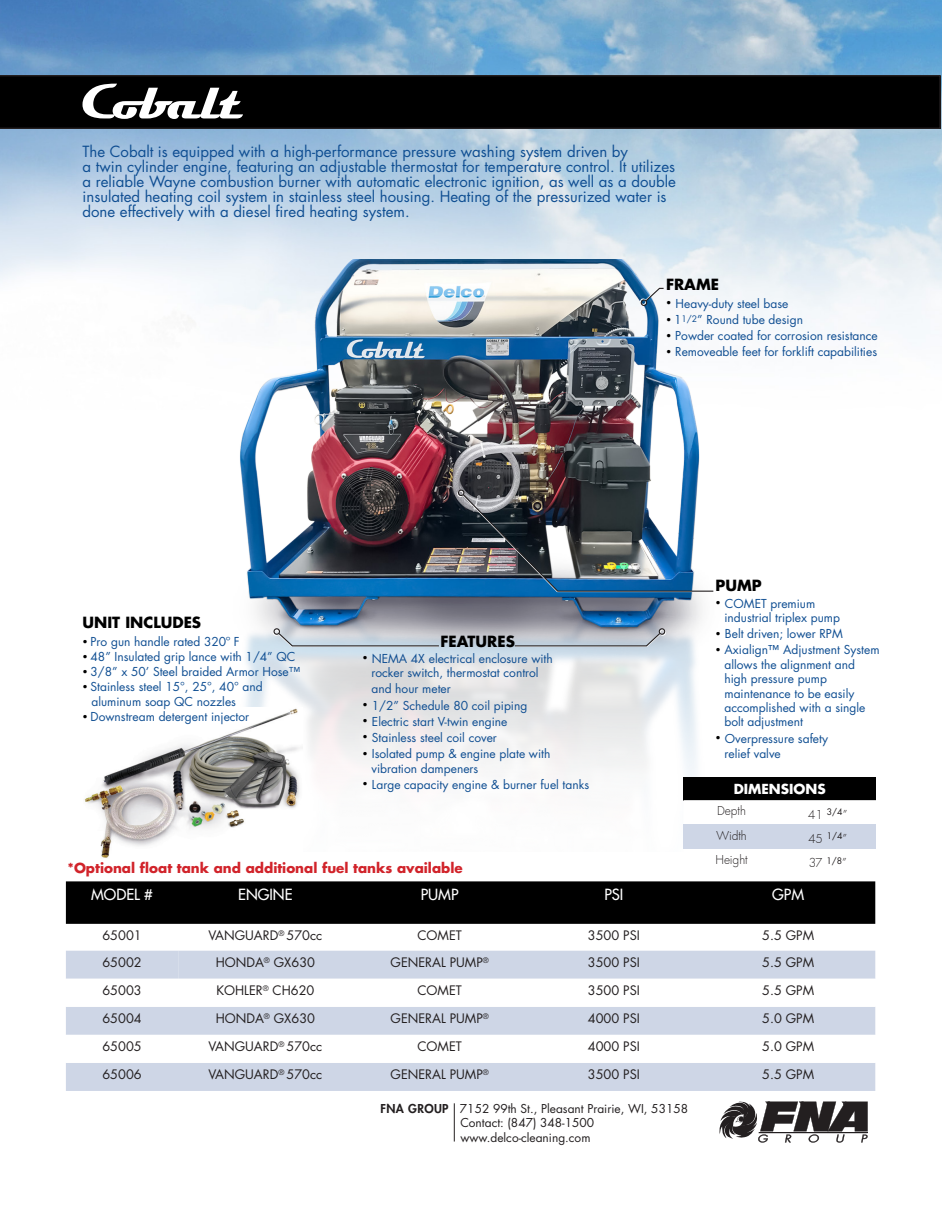
<style>
.page{position:relative;width:942px;height:1212px;background:#fff}
.page>*{position:absolute;margin:0;border:0;box-sizing:border-box;transform-origin:0 0}
.t1{font:15px/15px "Futura Std";color:#0f4e92}
.t2{font:700 15px "Futura Std";color:#000}
.t3{font:500 15px "Futura Std";color:#fff}
.t4{font:700 13.5px "Futura Std";color:#d1232a}
.t5{font:700 13.5px "Futura Std";color:#fff}
.t6{font:12.75px "Futura Std";color:#231f20}
.t7{font:12px "Futura Std";color:#0f4e92}
.t8{font:12px "Futura Std";color:#231f20}
.t9{font:300 12px "Futura";letter-spacing:-.005em;color:#231f20}
.s1{font-size:9px;color:#000}
.s2{font-family:"Futura"}
.s3{font-weight:800}
</style>
<div class="page">
<img style="left:0;top:0;width:942px;height:336px">
<img style="left:104px;top:259px;width:688px;height:518px">
<svg style="left:0;top:75px;width:941px;height:54px;background:#020101"></svg>
<img style="left:84px;top:708px;width:218px;height:150px">
<div style="left:66px;top:881px;width:809px;height:43px;background:#000"></div>
<div style="left:66px;top:951px;width:809px;height:140px;background:#ced6e6"></div>
<div style="left:178px;top:951px;width:697px;height:28px;background:#ced6e6"></div>
<svg style="left:66px;top:979px;width:809px;height:84px"></svg>
<div style="left:683px;top:777px;width:193px;height:23px;background:#000"></div>
<svg style="left:683px;top:800px;width:193px;height:25px"></svg>
<div style="left:683px;top:825px;width:97px;height:24px;background:#ced6e6"></div>
<div style="left:780px;top:825px;width:96px;height:24px;background:#ced6e6"></div>
<svg style="left:82px;top:84px;width:161px;height:35px"></svg>
<div style="left:641px;top:299px;width:6px;height:7px;border:1px solid #231f20;border-radius:50%"></div>
<svg style="left:640px;top:287px;width:25px;height:18px"></svg>
<div style="left:659px;top:629px;width:7px;height:7px;border:1px solid #fff;border-radius:50%"></div>
<div style="left:659px;top:628px;width:6px;height:7px;border:1px solid #231f20;border-radius:50%"></div>
<svg style="left:514px;top:632px;width:148px;height:15px;background:#b6bcc4"></svg>
<div style="left:273px;top:629px;width:6px;height:7px;border:1px solid #fff;border-radius:50%"></div>
<div style="left:273px;top:628px;width:7px;height:7px;border:1px solid #231f20;border-radius:50%"></div>
<svg style="left:277px;top:632px;width:163px;height:15px;background:#c0c8d1"></svg>
<div style="left:457px;top:491px;width:7px;height:6px;border:1px solid #fff;border-radius:50%"></div>
<img style="left:458px;top:490px;width:256px;height:103px">
<svg style="left:719px;top:1101px;width:149px;height:42px"></svg>
<hr style="left:454px;top:1103px;width:1px;height:39px;background:#231f20">
<p class="t1" style="left:82px;top:144px;width:547px">The Cobalt is equipped with a high-performance pressure washing system driven by</p>
<p class="t1" style="left:82px;top:159px;width:595px">a twin cylinder engine, featuring an adjustable thermostat for temperature control. It utilizes a reliable Wayne combustion burner with automatic electronic ignition, as well as a double insulated heating coil system in stainless steel housing. Heating of the pressurized water is done effectively with a diesel fired heating system.</p>
<p class="t2" style="left:666px;top:274px;width:55px">FRAME</p>
<p class="t7" style="left:666px;top:295px;width:124px"><span class="s1">•</span> Heavy-duty steel base</p>
<p class="t7" style="left:666px;top:312px;width:139px"><span class="s1">•</span> 1<sup>1/2</sup>” Round tube design</p>
<p class="t7" style="left:666px;top:328px;width:213px"><span class="s1">•</span> Powder coated for corrosion resistance</p>
<p class="t7" style="left:666px;top:344px;width:213px"><span class="s1">•</span> Removeable feet for forklift capabilities</p>
<p class="t2" style="left:82px;top:613px;width:120px">UNIT INCLUDES</p>
<p class="t7" style="left:82px;top:634px;width:159px"><span class="s1">•</span> Pro gun handle rated 320º F</p>
<p class="t7" style="left:82px;top:649px;width:214px"><span class="s1">•</span> 48” Insulated grip lance with 1/4” QC</p>
<p class="t7" style="left:82px;top:664px;width:219px"><span class="s1">•</span> 3/8” x 50’ Steel braided Armor Hose™</p>
<p class="t7" style="left:82px;top:679px;width:182px"><span class="s1">•</span> Stainless steel 15°, 25°, 40° and</p>
<p class="t7" style="left:92px;top:694px;width:146px">aluminum soap QC nozzles</p>
<p class="t7" style="left:82px;top:709px;width:168px"><span class="s1">•</span> Downstream detergent injector</p>
<p class="t2" style="left:440px;top:631px;width:76px">FEATURES</p>
<p class="t7" style="left:362px;top:651px;width:192px"><span class="s1">•</span> NEMA 4X electrical enclosure with</p>
<p class="t7" style="left:371px;top:665px;width:169px">rocker switch, thermostat control</p>
<p class="t7" style="left:371px;top:681px;width:81px">and hour meter</p>
<p class="t7" style="left:362px;top:698px;width:166px"><span class="s1">•</span> 1/2” Schedule 80 coil piping</p>
<p class="t7" style="left:362px;top:714px;width:147px"><span class="s1">•</span> Electric start V-twin engine</p>
<p class="t7" style="left:362px;top:730px;width:136px"><span class="s1">•</span> Stainless steel coil cover</p>
<p class="t7" style="left:362px;top:746px;width:189px"><span class="s1">•</span> Isolated pump &amp; engine plate with</p>
<p class="t7" style="left:371px;top:761px;width:108px">vibration dampeners</p>
<p class="t7" style="left:362px;top:777px;width:228px"><span class="s1">•</span> Large capacity engine &amp; burner fuel tanks</p>
<p class="t4" style="left:68px;top:858px;width:397px">*Optional float tank and additional fuel tanks available</p>
<p class="t2" style="left:716px;top:576px;width:48px">PUMP</p>
<p class="t7" style="left:716px;top:595px;width:101px"><span class="s1">•</span> COMET premium</p>
<p class="t7" style="left:724px;top:610px;width:117px">industrial triplex pump</p>
<p class="t7" style="left:716px;top:626px;width:129px"><span class="s1">•</span> Belt driven; lower RPM</p>
<p class="t7" style="left:716px;top:642px;width:166px"><span class="s1">•</span> Axialign<span class="s2">™</span> Adjustment System</p>
<p class="t7" style="left:724px;top:657px;width:132px">allows the alignment and</p>
<p class="t7" style="left:724px;top:671px;width:104px">high pressure pump</p>
<p class="t7" style="left:724px;top:685px;width:131px">maintenance to be easily</p>
<p class="t7" style="left:724px;top:700px;width:143px">accomplished with a single</p>
<p class="t7" style="left:724px;top:714px;width:80px">bolt adjustment</p>
<p class="t7" style="left:716px;top:730px;width:114px"><span class="s1">•</span> Overpressure safety</p>
<p class="t7" style="left:724px;top:745px;width:58px">relief valve</p>
<p class="t5" style="left:734px;top:780px;width:93px">DIMENSIONS</p>
<p class="t9" style="left:717px;top:803px;width:30px">Depth</p>
<p class="t9" style="left:808px;top:806px;width:41px">41 <sup>3/4</sup>”</p>
<p class="t9" style="left:716px;top:827px;width:32px">Width</p>
<p class="t9" style="left:809px;top:830px;width:40px">45 <sup>1/4</sup>”</p>
<p class="t9" style="left:715px;top:852px;width:34px">Height</p>
<p class="t9" style="left:809px;top:855px;width:40px">37 <sup>1/8</sup>”</p>
<p class="t3" style="left:91px;top:885px;width:63px">MODEL #</p>
<p class="t3" style="left:238px;top:885px;width:56px">ENGINE</p>
<p class="t3" style="left:421px;top:885px;width:39px">PUMP</p>
<p class="t3" style="left:604px;top:885px;width:20px">PSI</p>
<p class="t3" style="left:772px;top:885px;width:33px">GPM</p>
<p class="t6" style="left:102px;top:928px;width:41px">65001</p>
<p class="t6" style="left:208px;top:928px;width:115px">VANGUARD<sup>®</sup> 570cc</p>
<p class="t6" style="left:417px;top:928px;width:46px">COMET</p>
<p class="t6" style="left:588px;top:928px;width:53px">3500 PSI</p>
<p class="t6" style="left:762px;top:928px;width:53px">5.5 GPM</p>
<p class="t6" style="left:102px;top:954px;width:41px">65002</p>
<p class="t6" style="left:216px;top:954px;width:101px">HONDA<sup>®</sup> GX630</p>
<p class="t6" style="left:391px;top:954px;width:100px">GENERAL PUMP<sup>®</sup></p>
<p class="t6" style="left:588px;top:954px;width:53px">3500 PSI</p>
<p class="t6" style="left:762px;top:954px;width:53px">5.5 GPM</p>
<p class="t6" style="left:102px;top:982px;width:41px">65003</p>
<p class="t6" style="left:216px;top:982px;width:100px">KOHLER<sup>®</sup> CH620</p>
<p class="t6" style="left:417px;top:982px;width:46px">COMET</p>
<p class="t6" style="left:588px;top:982px;width:53px">3500 PSI</p>
<p class="t6" style="left:762px;top:982px;width:53px">5.5 GPM</p>
<p class="t6" style="left:102px;top:1010px;width:41px">65004</p>
<p class="t6" style="left:216px;top:1010px;width:101px">HONDA<sup>®</sup> GX630</p>
<p class="t6" style="left:391px;top:1010px;width:100px">GENERAL PUMP<sup>®</sup></p>
<p class="t6" style="left:588px;top:1010px;width:53px">4000 PSI</p>
<p class="t6" style="left:762px;top:1010px;width:53px">5.0 GPM</p>
<p class="t6" style="left:102px;top:1039px;width:41px">65005</p>
<p class="t6" style="left:208px;top:1039px;width:115px">VANGUARD<sup>®</sup> 570cc</p>
<p class="t6" style="left:417px;top:1039px;width:46px">COMET</p>
<p class="t6" style="left:588px;top:1039px;width:53px">4000 PSI</p>
<p class="t6" style="left:762px;top:1039px;width:53px">5.0 GPM</p>
<p class="t6" style="left:102px;top:1067px;width:41px">65006</p>
<p class="t6" style="left:208px;top:1067px;width:115px">VANGUARD<sup>®</sup> 570cc</p>
<p class="t6" style="left:391px;top:1067px;width:100px">GENERAL PUMP<sup>®</sup></p>
<p class="t6" style="left:588px;top:1067px;width:53px">3500 PSI</p>
<p class="t6" style="left:762px;top:1067px;width:53px">5.5 GPM</p>
<p class="t8" style="left:381px;top:1101px;width:309px"><span class="s3">FNA GROUP</span> 7152 99th St., Pleasant Prairie, WI, 53158</p>
<p class="t8" style="left:460px;top:1115px;width:135px">Contact: (847) 348-1500</p>
<p class="t8" style="left:460px;top:1130px;width:132px">www.delco-cleaning.com</p>
</div>
